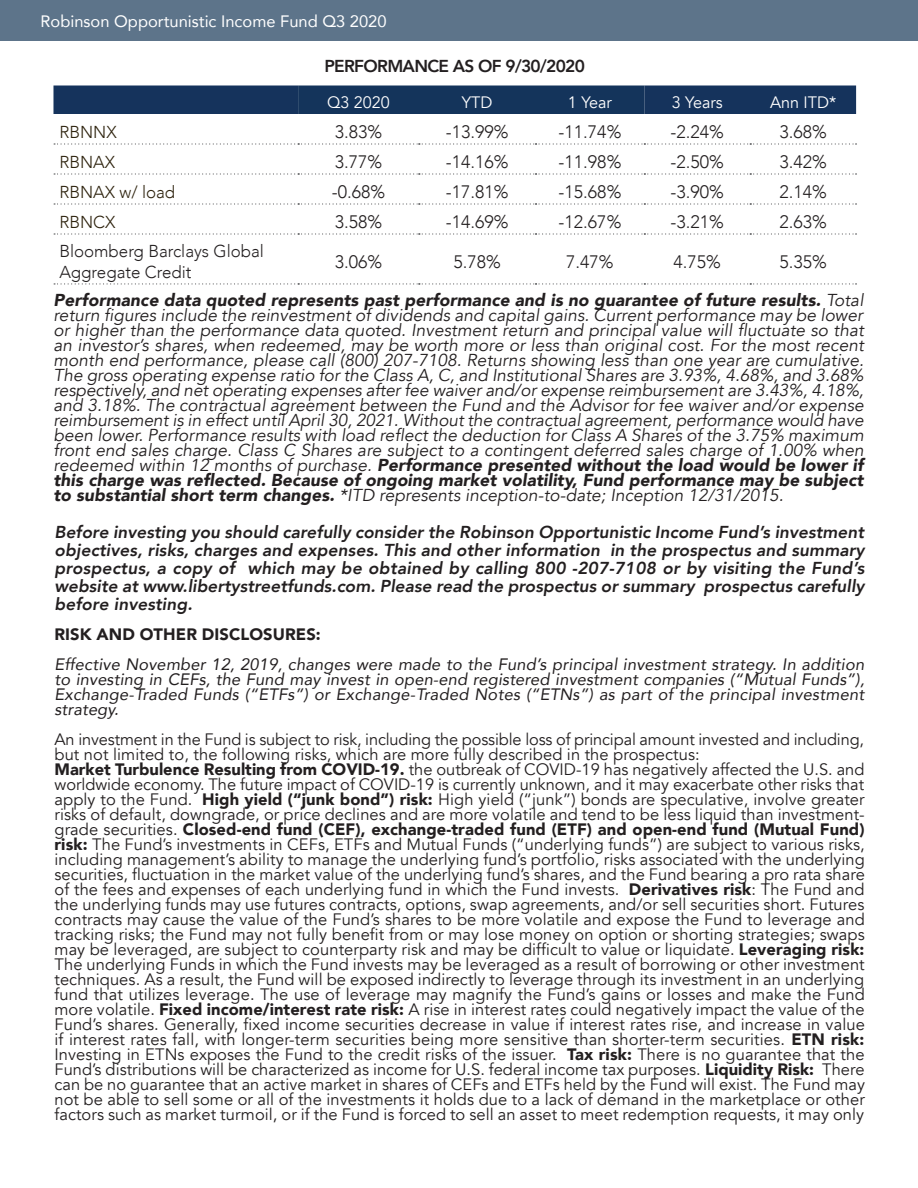
<style>
.page{position:relative;width:918px;height:1188px;background:#fff}
.page>*{position:absolute;margin:0;border:0;box-sizing:border-box;transform-origin:0 0}
.t1{font:300 18px "Avenir";color:#231f20}
.t2{font:italic 17.25px/15px "Avenir";letter-spacing:.005em;color:#231f20;text-align:justify}
.t3{font:italic 800 17.25px/18px "Avenir";color:#231f20;text-align:justify}
.t4{font:300 17.25px/20.7px "Avenir";color:#231f20}
.t5{font:300 17.25px "Avenir";color:#2e230e}
.t6{font:800 17.25px "Avenir";letter-spacing:-.04em;color:#231f20}
.t7{font:16.5px/15px "Avenir";letter-spacing:.005em;color:#231f20}
.t8{font:italic 16.5px/15px "Avenir";letter-spacing:.015em;color:#231f20;text-align:justify}
.t9{font:16.5px "Avenir";color:#fff}
.t10{font:16.5px "Avenir";color:#fff}
.t11{font:900 16.5px "Avenir";letter-spacing:.005em;color:#231f20}
.s1{font-weight:900}
</style>
<div class="page">
<div style="left:0;top:0;width:918px;height:40px;background:#5d748a"></div>
<div style="left:53px;top:86px;width:803px;height:28px;background:#15335c"></div>
<svg style="left:54px;top:143px;width:803px;height:2px"></svg>
<svg style="left:54px;top:173px;width:803px;height:2px"></svg>
<svg style="left:54px;top:203px;width:803px;height:2px"></svg>
<svg style="left:54px;top:233px;width:803px;height:2px"></svg>
<svg style="left:54px;top:283px;width:803px;height:2px"></svg>
<p class="t9" style="left:40px;top:8px;width:348px">Robinson Opportunistic Income Fund Q3 2020</p>
<p class="t6" style="left:324px;top:53px;width:262px">PERFORMANCE AS OF 9/30/2020</p>
<p class="t10" style="left:327px;top:92px;width:64px">Q3 2020</p>
<p class="t10" style="left:462px;top:92px;width:32px">YTD</p>
<p class="t10" style="left:568px;top:92px;width:46px">1 Year</p>
<p class="t10" style="left:672px;top:92px;width:52px">3 Years</p>
<p class="t10" style="left:770px;top:92px;width:68px">Ann ITD*</p>
<p class="t5" style="left:59px;top:121px;width:59px">RBNNX</p>
<p class="t1" style="left:335px;top:121px;width:49px">3.83%</p>
<p class="t1" style="left:446px;top:121px;width:64px">-13.99%</p>
<p class="t1" style="left:559px;top:121px;width:64px">-11.74%</p>
<p class="t1" style="left:671px;top:121px;width:55px">-2.24%</p>
<p class="t1" style="left:779px;top:121px;width:49px">3.68%</p>
<p class="t5" style="left:59px;top:151px;width:57px">RBNAX</p>
<p class="t1" style="left:335px;top:151px;width:49px">3.77%</p>
<p class="t1" style="left:446px;top:151px;width:64px">-14.16%</p>
<p class="t1" style="left:559px;top:151px;width:64px">-11.98%</p>
<p class="t1" style="left:671px;top:151px;width:55px">-2.50%</p>
<p class="t1" style="left:779px;top:151px;width:49px">3.42%</p>
<p class="t5" style="left:59px;top:181px;width:117px">RBNAX w/ load</p>
<p class="t1" style="left:332px;top:181px;width:55px">-0.68%</p>
<p class="t1" style="left:446px;top:181px;width:64px">-17.81%</p>
<p class="t1" style="left:559px;top:181px;width:64px">-15.68%</p>
<p class="t1" style="left:671px;top:181px;width:55px">-3.90%</p>
<p class="t1" style="left:779px;top:181px;width:49px">2.14%</p>
<p class="t5" style="left:59px;top:211px;width:58px">RBNCX</p>
<p class="t1" style="left:335px;top:211px;width:49px">3.58%</p>
<p class="t1" style="left:446px;top:211px;width:64px">-14.69%</p>
<p class="t1" style="left:559px;top:211px;width:64px">-12.67%</p>
<p class="t1" style="left:671px;top:211px;width:55px">-3.21%</p>
<p class="t1" style="left:779px;top:211px;width:49px">2.63%</p>
<p class="t4" style="left:59px;top:241px;width:206px">Bloomberg Barclays Global<br>Aggregate Credit</p>
<p class="t1" style="left:335px;top:251px;width:49px">3.06%</p>
<p class="t1" style="left:453px;top:251px;width:49px">5.78%</p>
<p class="t1" style="left:566px;top:251px;width:49px">7.47%</p>
<p class="t1" style="left:674px;top:251px;width:49px">4.75%</p>
<p class="t1" style="left:779px;top:251px;width:49px">5.35%</p>
<p class="t2" style="left:53px;top:293px;width:812px"><span class="s1">Performance data quoted represents past performance and is no guarantee of future results.</span> Total return figures include the reinvestment of dividends and capital gains. Current performance may be lower or higher than the performance data quoted. Investment return and principal value will fluctuate so that an investor’s shares, when redeemed, may be worth more or less than original cost. For the most recent month end performance, please call (800) 207-7108. Returns showing less than one year are cumulative.<br>The gross operating expense ratio for the Class A, C, and Institutional Shares are 3.93%, 4.68%, and 3.68% respectively, and net operating expenses after fee waiver and/or expense reimbursement are 3.43%, 4.18%, and 3.18%. The contractual agreement between the Fund and the Advisor for fee waiver and/or expense reimbursement is in effect until April 30, 2021. Without the contractual agreement, performance would have been lower. Performance results with load reflect the deduction for Class A Shares of the 3.75% maximum front end sales charge. Class C Shares are subject to a contingent deferred sales charge of 1.00% when redeemed within 12 months of purchase. <span class="s1">Performance presented without the load would be lower if this charge was reflected. Because of ongoing market volatility, Fund performance may be subject to substantial short term changes.</span> *ITD represents inception-to-date; Inception 12/31/2015.</p>
<p class="t3" style="left:55px;top:523px;width:812px">Before investing you should carefully consider the Robinson Opportunistic Income Fund’s investment objectives, risks, charges and expenses. This and other information in the prospectus and summary prospectus, a copy of which may be obtained by calling 800 -207-7108 or by visiting the Fund’s website at www.libertystreetfunds.com. Please read the prospectus or summary prospectus carefully before investing.</p>
<p class="t11" style="left:55px;top:620px;width:268px">RISK AND OTHER DISCLOSURES:</p>
<p class="t8" style="left:55px;top:656px;width:812px">Effective November 12, 2019, changes were made to the Fund’s principal investment strategy. In addition to investing in CEFs, the Fund may invest in open-end registered investment companies (“Mutual Funds”), Exchange-Traded Funds (“ETFs”) or Exchange-Traded Notes (“ETNs”) as part of the principal investment strategy.</p>
<p class="t7" style="left:55px;top:732px;width:811px">An investment in the Fund is subject to risk, including the possible loss of principal amount invested and including, but not limited to, the following risks, which are more fully described in the prospectus:</p>
<p class="t7" style="left:55px;top:762px;width:812px;text-align:justify"><span class="s1">Market Turbulence Resulting from COVID-19.</span> the outbreak of COVID-19 has negatively affected the U.S. and worldwide economy. The future impact of COVID-19 is currently unknown, and it may exacerbate other risks that apply to the Fund. <span class="s1">High yield (“junk bond”) risk:</span> High yield (“junk”) bonds are speculative, involve greater risks of default, downgrade, or price declines and are more volatile and tend to be less liquid than investment&shy;grade securities. <span class="s1">Closed-end fund (CEF), exchange-traded fund (ETF) and open-end fund (Mutual Fund) risk:</span> The Fund’s investments in CEFs, ETFs and Mutual Funds (“underlying funds”) are subject to various risks, including management’s ability to manage the underlying fund’s portfolio, risks associated with the underlying securities, fluctuation in the market value of the underlying fund’s shares, and the Fund bearing a pro rata share of the fees and expenses of each underlying fund in which the Fund invests. <span class="s1">Derivatives risk</span>: The Fund and the underlying funds may use futures contracts, options, swap agreements, and/or sell securities short. Futures contracts may cause the value of the Fund’s shares to be more volatile and expose the Fund to leverage and tracking risks; the Fund may not fully benefit from or may lose money on option or shorting strategies; swaps may be leveraged, are subject to counterparty risk and may be difficult to value or liquidate. <span class="s1">Leveraging risk:<br></span>The underlying Funds in which the Fund invests may be leveraged as a result of borrowing or other investment techniques. As a result, the Fund will be exposed indirectly to leverage through its investment in an underlying fund that utilizes leverage. The use of leverage may magnify the Fund’s gains or losses and make the Fund more volatile. <span class="s1">Fixed income/interest rate risk:</span> A rise in interest rates could negatively impact the value of the Fund’s shares. Generally, fixed income securities decrease in value if interest rates rise, and increase in value if interest rates fall, with longer-term securities being more sensitive than shorter-term securities. <span class="s1">ETN risk:<br></span>Investing in ETNs exposes the Fund to the credit risks of the issuer. <span class="s1">Tax risk:</span> There is no guarantee that the Fund’s distributions will be characterized as income for U.S. federal income tax purposes. <span class="s1">Liquidity Risk:</span> There can be no guarantee that an active market in shares of CEFs and ETFs held by the Fund will exist. The Fund may not be able to sell some or all of the investments it holds due to a lack of demand in the marketplace or other factors such as market turmoil, or if the Fund is forced to sell an asset to meet redemption requests, it may only</p>
</div>
